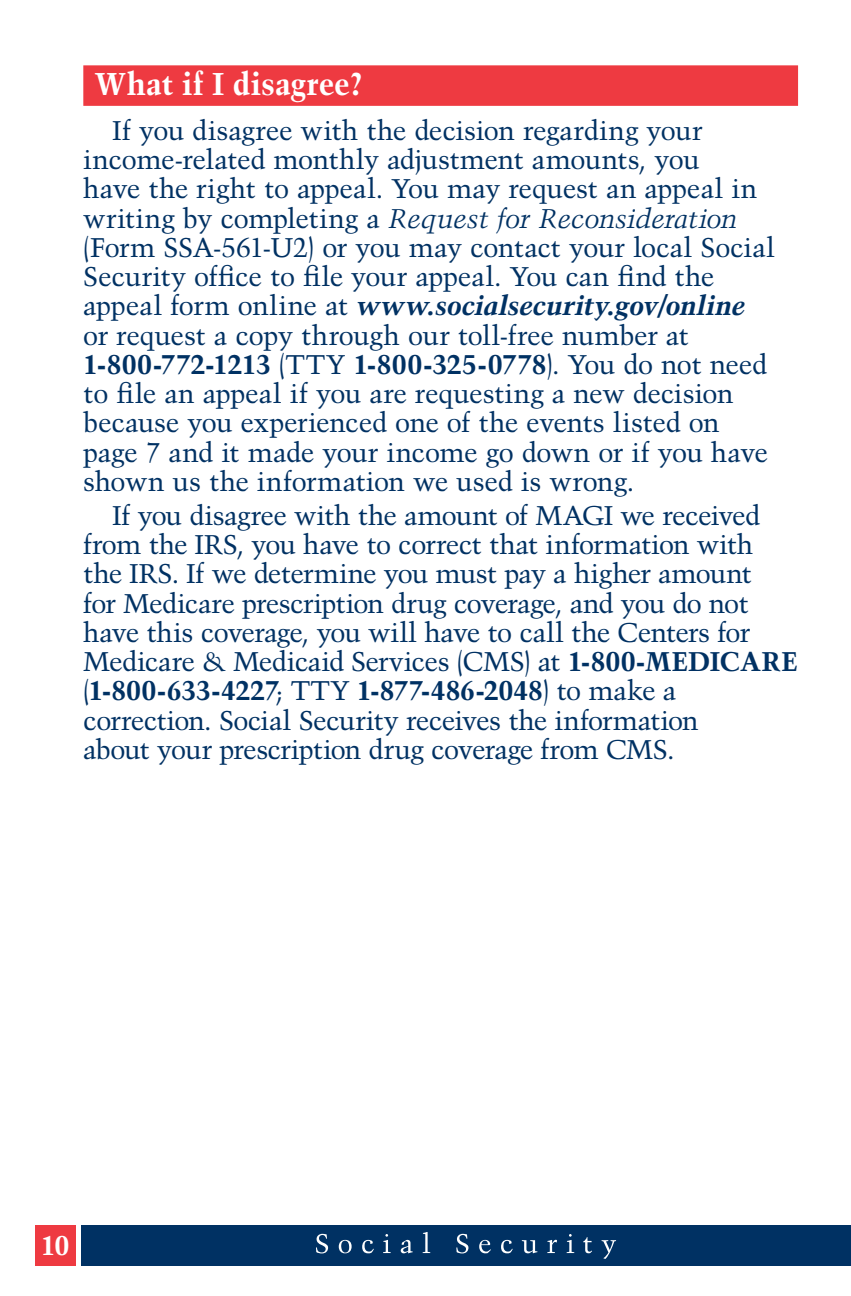
<style>
.page{position:relative;width:851px;height:1296px;background:#fff}
.page>*{position:absolute;margin:0;border:0;box-sizing:border-box;transform-origin:0 0}
.H1-1{font:700 31.5px "Trump Mediaeval";color:#fff}
.Paragraph{font:27px/29.2px "Trump Mediaeval";letter-spacing:-.015em;color:#003163}
.t1{font:700 27px "Trump Mediaeval";color:#fff}
.s1{font-style:italic}
.s2{font-weight:700;font-style:italic}
.s3{font-weight:700}
</style>
<div class="page">
<div style="left:81px;top:1225px;width:769px;height:41px;background:#003163"></div>
<svg style="left:316px;top:1232px;width:300px;height:27px"></svg>
<div style="left:35px;top:1225px;width:40px;height:41px;background:#ee3a41"></div>
<div style="left:83px;top:65px;width:715px;height:41px;background:#ee3a41"></div>
<p class="H1-1" style="left:95px;top:64px;width:270px">What if I disagree?</p>
<p class="Paragraph" style="left:83px;top:116px;width:693px;text-indent:29px">If you disagree with the decision regarding your income-related monthly adjustment amounts, you<br>have the right to appeal. You may request an appeal in writing by completing a <span class="s1">Request for Reconsideration </span>(Form SSA-561-U2) or you may contact your local Social Security office to file your appeal. You can find the appeal form online at <span class="s2">www.socialsecurity.gov/online </span>or request a copy through our toll-free number at <span class="s3">1-800-772-1213</span> (TTY <span class="s3">1-800-325-0778</span>). You do not need to file an appeal if you are requesting a new decision because you experienced one of the events listed on page 7 and it made your income go down or if you have shown us the information we used is wrong.</p>
<p class="Paragraph" style="left:83px;top:501px;width:716px;text-indent:29px">If you disagree with the amount of MAGI we received from the IRS, you have to correct that information with the IRS. If we determine you must pay a higher amount<br>for Medicare prescription drug coverage, and you do not have this coverage, you will have to call the Centers for Medicare &amp; Medicaid Services (CMS) at <span class="s3">1-800-MEDICARE </span>(<span class="s3">1-800-633-4227</span>; TTY <span class="s3">1-877-486-2048</span>) to make a correction. Social Security receives the information<br>about your prescription drug coverage from CMS.</p>
<p class="t1" style="left:41px;top:1228px;width:30px">10</p>
</div>
